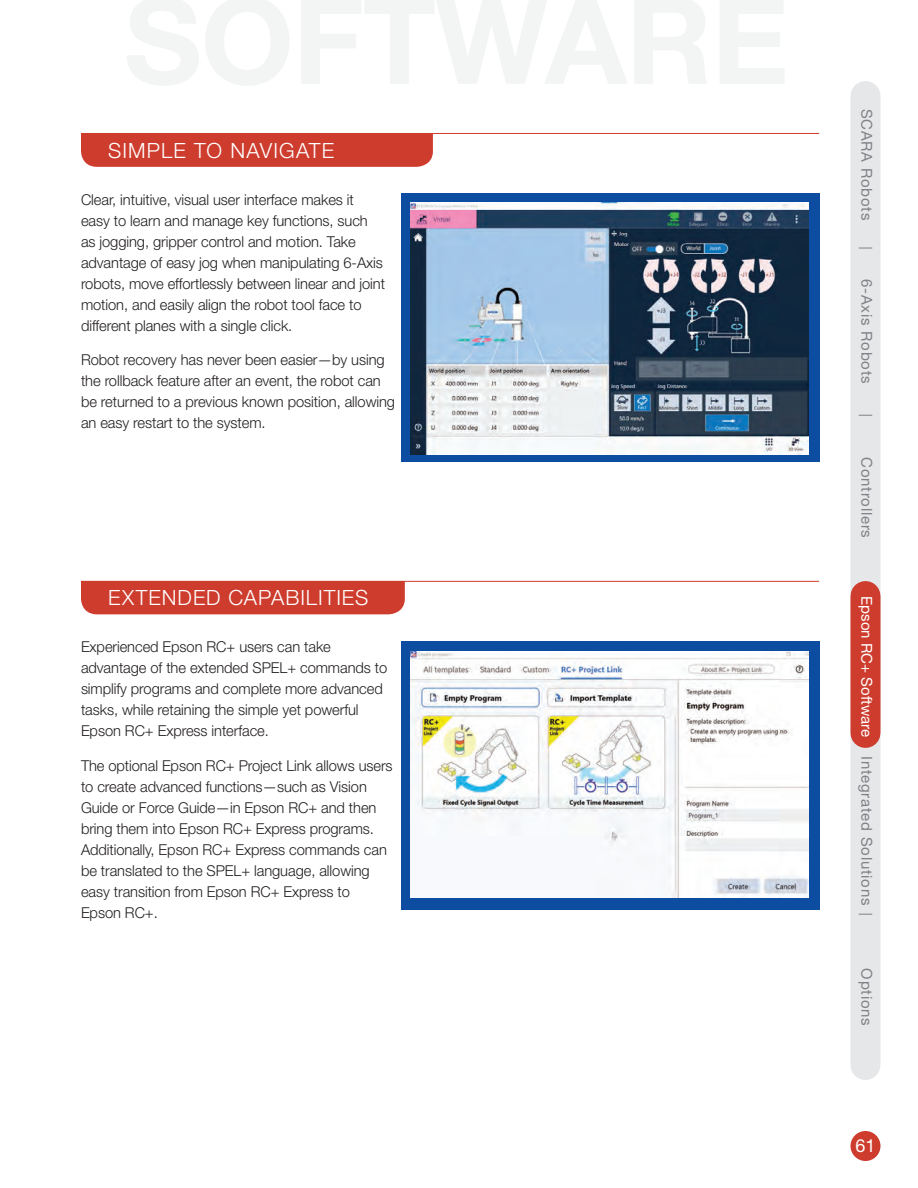
<style>
.page{position:relative;width:918px;height:1188px;background:#fff}
.page>*{position:absolute;margin:0;border:0;box-sizing:border-box;transform-origin:0 0}
.t1{font:300 21px "Helvetica Neue LT Std";letter-spacing:.05em;color:#fff}
.t2{font:18px "Helvetica Neue LT Std";color:#fff}
.t3{font:300 15px/21px "Helvetica Neue LT Std";letter-spacing:-.005em;color:#231f20}
.t4{font:15px "Helvetica Neue LT Std";letter-spacing:.05em;color:#808285}
.t5{font:15px "Helvetica Neue LT Std";color:#fff}
</style>
<div class="page">
<div style="left:81px;top:134px;width:352px;height:33px;background:#ce3c2e"></div>
<div style="left:81px;top:582px;width:324px;height:32px;background:#ce3c2e"></div>
<hr style="left:81px;top:133px;width:738px;height:1px;background:#ce3c2e">
<hr style="left:81px;top:581px;width:738px;height:1px;background:#ce3c2e">
<div style="left:850px;top:1131px;width:30px;height:30px;background:#ce3c2e;border-radius:50%"></div>
<div style="left:850px;top:96px;width:30px;height:969px;background:#e6e7e9"></div>
<div style="left:850px;top:596px;width:30px;height:137px;background:#ce3c2e"></div>
<svg style="left:859px;top:248px;width:13px;height:1px"></svg>
<svg style="left:859px;top:914px;width:13px;height:1px"></svg>
<svg style="left:859px;top:415px;width:13px;height:1px"></svg>
<div style="left:401px;top:641px;width:418px;height:268px;background:#0d4da1"></div>
<img style="left:411px;top:651px;width:398px;height:246px">
<div style="left:401px;top:194px;width:418px;height:268px;background:#0d4da1"></div>
<img style="left:411px;top:202px;width:398px;height:253px">
<h1 class="t1" style="left:108px;top:137px;width:228px">SIMPLE TO NAVIGATE</h1>
<p class="t3" style="left:81px;top:188px;width:306px">Clear, intuitive, visual user interface makes it easy to learn and manage key functions, such as jogging, gripper control and motion. Take advantage of easy jog when manipulating 6-Axis robots, move effortlessly between linear and joint motion, and easily align the robot tool face to different planes with a single click.</p>
<p class="t3" style="left:81px;top:349px;width:316px">Robot recovery has never been easier—by using the rollback feature after an event, the robot can be returned to a previous known position, allowing an easy restart to the system.</p>
<h1 class="t1" style="left:108px;top:585px;width:262px">EXTENDED CAPABILITIES</h1>
<p class="t3" style="left:81px;top:636px;width:308px">Experienced Epson RC+ users can take advantage of the extended SPEL+ commands to simplify programs and complete more advanced tasks, while retaining the simple yet powerful Epson RC+ Express interface.</p>
<p class="t3" style="left:81px;top:754px;width:313px">The optional Epson RC+ Project Link allows users to create advanced functions—such as Vision Guide or Force Guide—in Epson RC+ and then bring them into Epson RC+ Express programs.<br>Additionally, Epson RC+ Express commands can be translated to the SPEL+ language, allowing easy transition from Epson RC+ Express to Epson RC+.</p>
<p class="t4" style="left:876px;top:109px;width:113px;rotate:90deg">SCARA Robots</p>
<p class="t4" style="left:876px;top:279px;width:106px;rotate:90deg">6-Axis Robots</p>
<p class="t4" style="left:876px;top:457px;width:82px;rotate:90deg">Controllers</p>
<p class="t5" style="left:876px;top:596px;width:142px;rotate:90deg">Epson RC+ Software</p>
<p class="t4" style="left:876px;top:756px;width:151px;rotate:90deg">Integrated Solutions</p>
<p class="t4" style="left:876px;top:968px;width:59px;rotate:90deg">Options</p>
<p class="t2" style="left:855px;top:1135px;width:22px">61</p>
</div>
